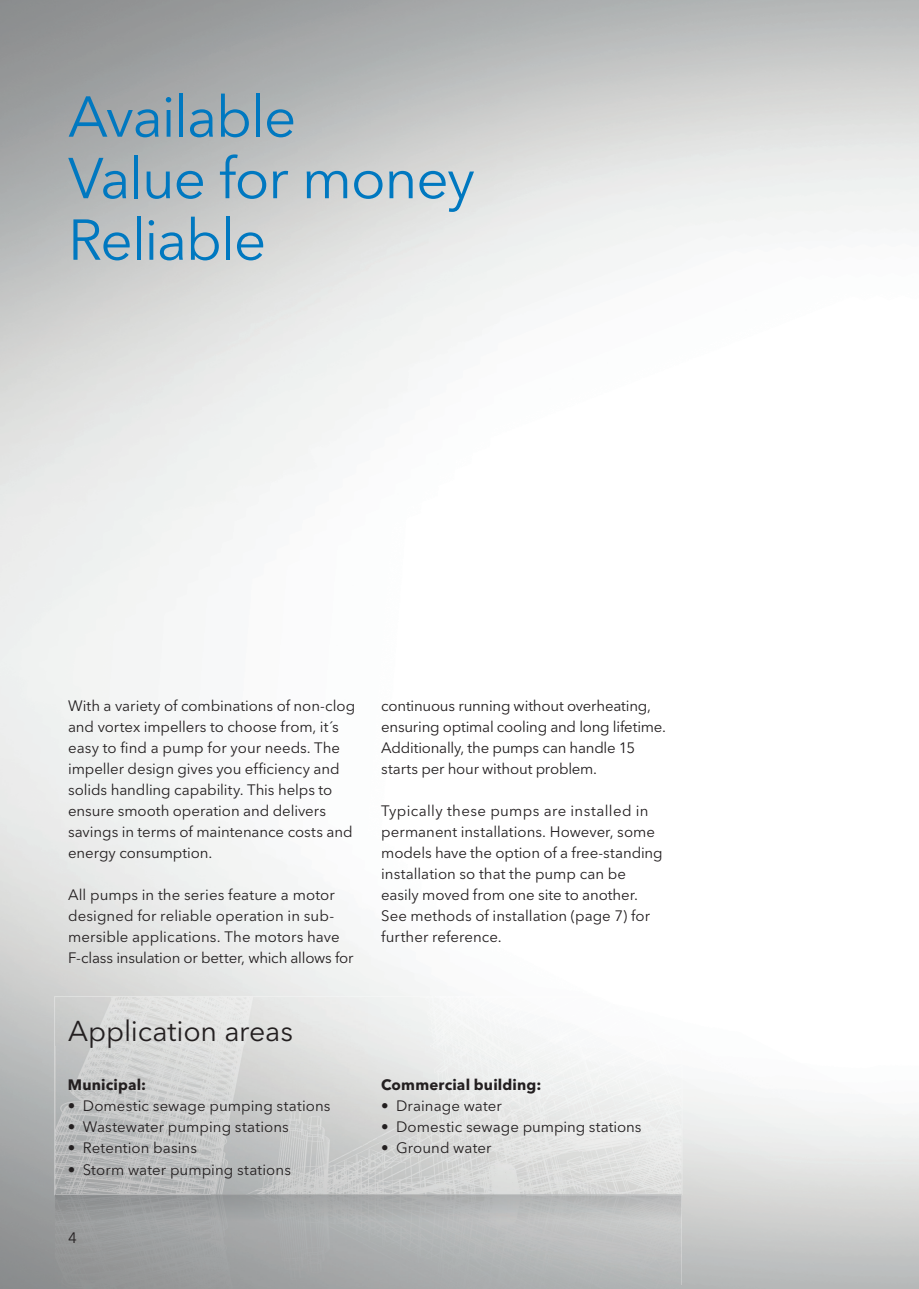
<style>
.page{position:relative;width:919px;height:1289px;background:#fff}
.page>*{position:absolute;margin:0;border:0;box-sizing:border-box;transform-origin:0 0}
.t1{font:57px/61.5px "Avenir Next LT Pro";letter-spacing:-.025em;color:#0078c0}
.t2{font:28.5px "Avenir Next LT Pro";letter-spacing:-.005em;color:#231f20}
.t3{font:15px/21px "Avenir Next LT Pro";color:#231f20}
.t4{font:700 15px "Avenir Next LT Pro";letter-spacing:.01em;color:#231f20}
</style>
<div class="page">
<img style="left:54px;top:996px;width:628px;height:292px">
<img style="left:55px;top:996px;width:365px;height:50px">
<img style="left:420px;top:996px;width:261px;height:1px">
<img style="left:55px;top:1046px;width:1px;height:148px">
<h1 class="t1" style="left:68px;top:86px;width:408px">Available<br>Value for money<br>Reliable</h1>
<p class="t3" style="left:68px;top:695px;width:288px">With a variety of combinations of non-clog and vortex impellers to choose from, it´s easy to find a pump for your needs. The impeller design gives you efficiency and solids handling capability. This helps to ensure smooth operation and delivers savings in terms of maintenance costs and energy consumption.</p>
<p class="t3" style="left:68px;top:884px;width:287px">All pumps in the series feature a motor designed for reliable operation in sub&shy;mersible applications. The motors have F-class insulation or better, which allows for</p>
<h2 class="t2" style="left:68px;top:1013px;width:226px">Application areas</h2>
<p class="t4" style="left:68px;top:1075px;width:80px">Municipal:</p>
<p class="t3" style="left:68px;top:1095px;width:264px">• Domestic sewage pumping stations</p>
<p class="t3" style="left:68px;top:1116px;width:222px">• Wastewater pumping stations</p>
<p class="t3" style="left:68px;top:1137px;width:131px">• Retention basins</p>
<p class="t3" style="left:68px;top:1158px;width:225px">• Storm water pumping stations</p>
<p class="t3" style="left:68px;top:1227px;width:10px">4</p>
<p class="t3" style="left:381px;top:695px;width:286px">continuous running without overheating, ensuring optimal cooling and long lifetime.<br>Additionally, the pumps can handle 15 starts per hour without problem.</p>
<p class="t3" style="left:381px;top:800px;width:283px">Typically these pumps are installed in permanent installations. However, some models have the option of a free-standing installation so that the pump can be easily moved from one site to another.<br>See methods of installation (page 7) for further reference.</p>
<p class="t4" style="left:381px;top:1075px;width:162px">Commercial building:</p>
<p class="t3" style="left:381px;top:1095px;width:122px">• Drainage water</p>
<p class="t3" style="left:381px;top:1116px;width:262px">• Domestic sewage pumping stations</p>
<p class="t3" style="left:381px;top:1137px;width:112px">• Ground water</p>
</div>
